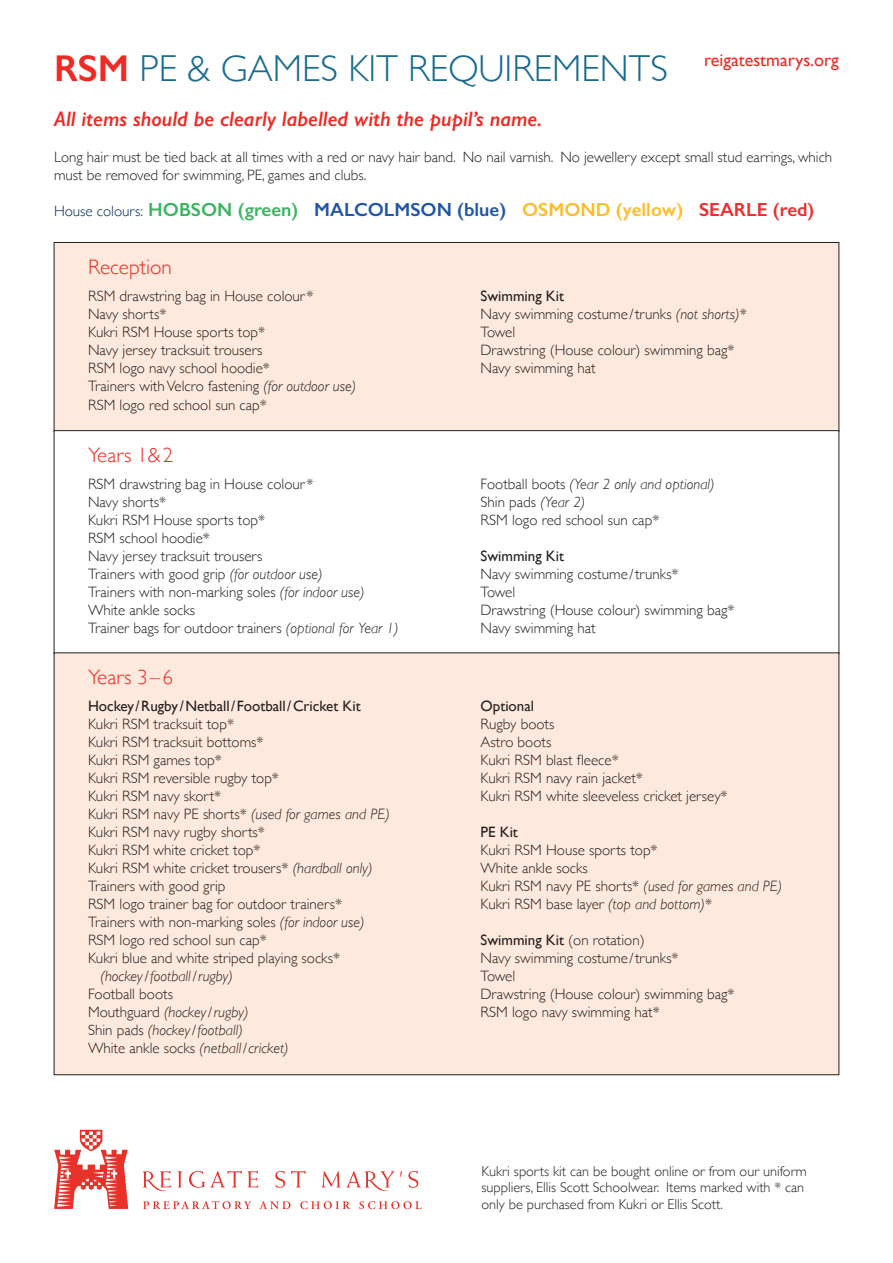
<style>
.page{position:relative;width:893px;height:1263px;background:#fff}
.page>*{position:absolute;margin:0;border:0;box-sizing:border-box;transform-origin:0 0}
.t1{font:300 37.5px "Gill Sans";color:#196b90}
.t2{font:italic 600 21px "Gill Sans";color:#ee2a23}
.t3{font:300 21px "Gill Sans";color:#ee2a23}
.t4{font:600 19.05px "Gill Sans";color:#2155a5}
.t5{font:18px "Gill Sans";color:#ee2a23}
.t6{font:300 15px/18px "Gill Sans";color:#231f20}
.t7{font:italic 300 15px/18px "Gill Sans";color:#231f20}
.t8{font:15px "Gill Sans";color:#231f20}
.t9{font:300 14.25px/16.5px "Gill Sans";color:#231f20}
.s1{font-weight:600;color:#ee2a23}
.s2{font-weight:300;font-size:15px;color:#002a5b}
.s3{color:#3db461}
.s4{color:#fdbd28}
.s5{color:#ee2d2d}
.s6{font-style:italic}
.s7{font-style:normal}
.s8{font-weight:400}
</style>
<div class="page">
<div style="left:54px;top:242px;width:785px;height:190px;background:#fde9dd"></div>
<div style="left:54px;top:242px;width:785px;height:190px;border:1px solid #231f20"></div>
<div style="left:54px;top:653px;width:785px;height:422px;background:#fde9dd"></div>
<svg style="left:143px;top:1201px;width:108px;height:8px"></svg>
<svg style="left:259px;top:1201px;width:31px;height:8px"></svg>
<svg style="left:300px;top:1201px;width:50px;height:8px"></svg>
<svg style="left:359px;top:1201px;width:63px;height:8px"></svg>
<svg style="left:143px;top:1171px;width:28px;height:20px"></svg>
<svg style="left:178px;top:1171px;width:4px;height:16px"></svg>
<svg style="left:189px;top:1171px;width:69px;height:17px"></svg>
<svg style="left:275px;top:1171px;width:10px;height:17px"></svg>
<svg style="left:291px;top:1171px;width:15px;height:16px"></svg>
<svg style="left:321px;top:1171px;width:81px;height:20px"></svg>
<svg style="left:408px;top:1171px;width:10px;height:17px"></svg>
<svg style="left:54px;top:1130px;width:74px;height:79px"></svg>
<h1 class="t1" style="left:54px;top:39px;width:615px"><span class="s1">RSM</span> PE &amp; GAMES KIT REQUIREMENTS</h1>
<p class="t5" style="left:704px;top:50px;width:136px">reigatestmarys.org</p>
<h2 class="t2" style="left:54px;top:106px;width:490px">All items should be clearly labelled with the pupil’s name.</h2>
<p class="t6" style="left:54px;top:147px;width:780px">Long hair must be tied back at all times with a red or navy hair band. No nail varnish. No jewellery except small stud earrings, which must be removed for swimming, PE, games and clubs.</p>
<p class="t4" style="left:54px;top:198px;width:762px"><span class="s2">House colours:</span> <span class="s3">HOBSON (green)</span> MALCOLMSON (blue) <span class="s4">OSMOND (yellow)</span> <span class="s5">SEARLE (red)</span></p>
<h2 class="t3" style="left:88px;top:251px;width:85px">Reception</h2>
<p class="t6" style="left:88px;top:286px;width:270px">RSM drawstring bag in House colour*<br>Navy shorts*<br>Kukri RSM House sports top*<br>Navy jersey tracksuit trousers<br>RSM logo navy school hoodie*<br>Trainers with Velcro fastening <span class="s6">(for outdoor use)</span></p>
<p class="t6" style="left:88px;top:396px;width:180px">RSM logo red school sun cap*</p>
<h2 class="t3" style="left:88px;top:439px;width:87px">Years 1&amp;2</h2>
<p class="t6" style="left:88px;top:474px;width:312px">RSM drawstring bag in House colour*<br>Navy shorts*<br>Kukri RSM House sports top*<br>RSM school hoodie*<br>Navy jersey tracksuit trousers<br>Trainers with good grip <span class="s6">(for outdoor use)<br></span>Trainers with non-marking soles <span class="s6">(for indoor use)<br></span>White ankle socks<br>Trainer bags for outdoor trainers <span class="s6">(optional for Year 1)</span></p>
<h2 class="t3" style="left:88px;top:661px;width:86px">Years 3–6</h2>
<p class="t8" style="left:88px;top:697px;width:274px">Hockey/Rugby/Netball/Football/Cricket Kit</p>
<p class="t6" style="left:88px;top:715px;width:303px">Kukri RSM tracksuit top*<br>Kukri RSM tracksuit bottoms*<br>Kukri RSM games top*<br>Kukri RSM reversible rugby top*<br>Kukri RSM navy skort*<br>Kukri RSM navy PE shorts* <span class="s6">(used for games and PE)<br></span>Kukri RSM navy rugby shorts*<br>Kukri RSM white cricket top*<br>Kukri RSM white cricket trousers* <span class="s6">(hardball only)<br></span>Trainers with good grip<br>RSM logo trainer bag for outdoor trainers* Trainers with non-marking soles <span class="s6">(for indoor use)<br></span>RSM logo red school sun cap*<br>Kukri blue and white striped playing socks*</p>
<p class="t7" style="left:101px;top:967px;width:134px">(hockey/football/rugby)</p>
<p class="t7" style="left:88px;top:985px;width:202px"><span class="s7">Football boots<br>Mouthguard</span> (hockey/rugby)<br><span class="s7">Shin pads</span> (hockey/football)<br><span class="s7">White ankle socks</span> (netball/cricket)</p>
<p class="t6" style="left:480px;top:286px;width:268px"><span class="s8">Swimming Kit<br></span>Navy swimming costume/trunks <span class="s6">(not shorts)</span>*<br>Towel<br>Drawstring (House colour) swimming bag*<br>Navy swimming hat</p>
<p class="t6" style="left:480px;top:474px;width:236px">Football boots <span class="s6">(Year 2 only and optional)<br></span>Shin pads <span class="s6">(Year 2)<br></span>RSM logo red school sun cap*</p>
<p class="t8" style="left:480px;top:547px;width:85px">Swimming Kit</p>
<p class="t6" style="left:480px;top:564px;width:256px">Navy swimming costume/trunks*<br>Towel<br>Drawstring (House colour) swimming bag*<br>Navy swimming hat</p>
<p class="t8" style="left:480px;top:697px;width:55px">Optional</p>
<p class="t6" style="left:480px;top:714px;width:249px">Rugby boots<br>Astro boots<br>Kukri RSM blast fleece*<br>Kukri RSM navy rain jacket*<br>Kukri RSM white sleeveless cricket jersey*</p>
<p class="t8" style="left:480px;top:823px;width:39px">PE Kit</p>
<p class="t6" style="left:480px;top:840px;width:303px">Kukri RSM House sports top*<br>White ankle socks<br>Kukri RSM navy PE shorts* <span class="s6">(used for games and PE)<br></span>Kukri RSM base layer <span class="s6">(top and bottom)</span>*</p>
<p class="t6" style="left:480px;top:930px;width:256px"><span class="s8">Swimming Kit</span> (on rotation)<br>Navy swimming costume/trunks*<br>Towel<br>Drawstring (House colour) swimming bag*<br>RSM logo navy swimming hat*</p>
<p class="t9" style="left:482px;top:1162px;width:327px">Kukri sports kit can be bought online or from our uniform suppliers, Ellis Scott Schoolwear. Items marked with * can only be purchased from Kukri or Ellis Scott.</p>
</div>
